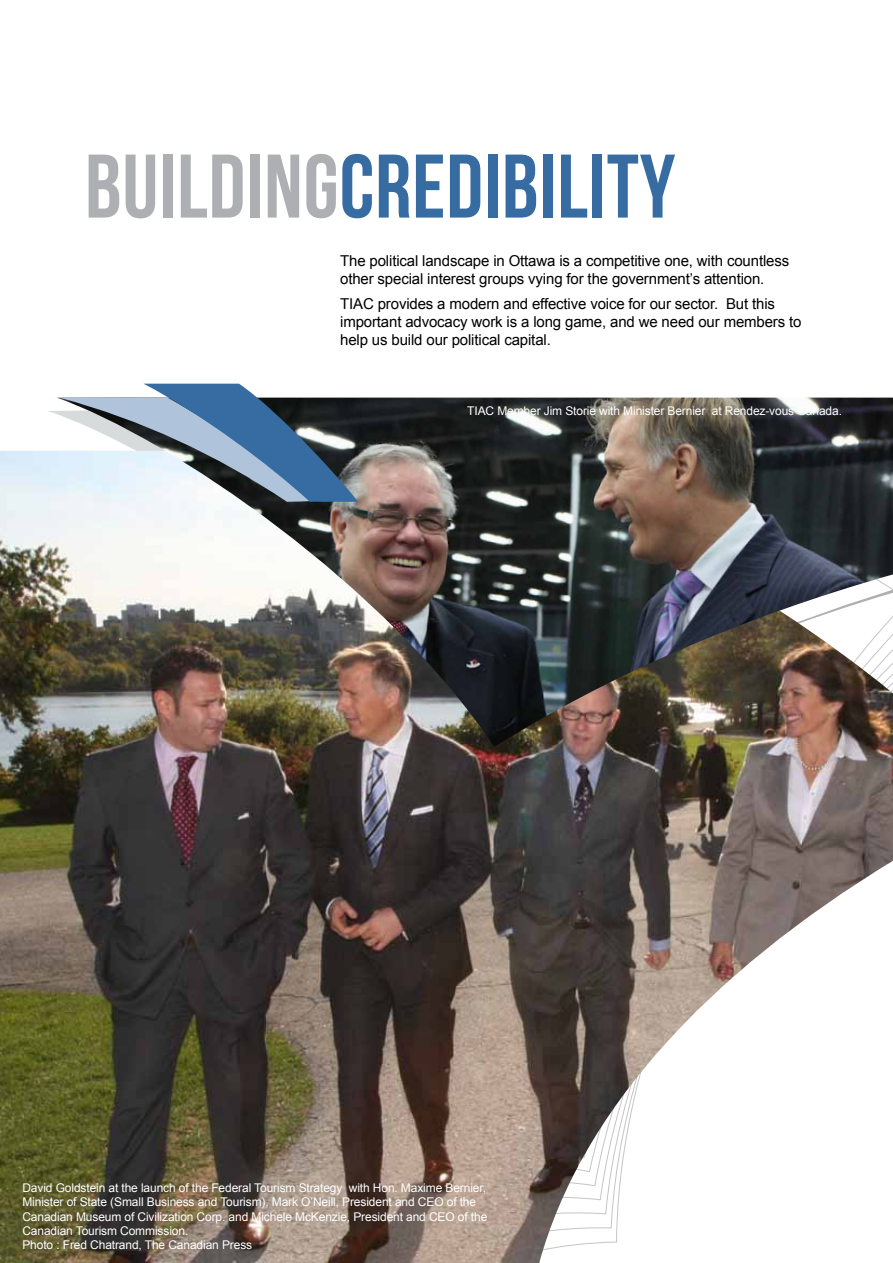
<style>
.page{position:relative;width:893px;height:1263px;background:#fff}
.page>*{position:absolute;margin:0;border:0;box-sizing:border-box;transform-origin:0 0}
.t1{font:90px "Bebas Neue";letter-spacing:.01em;color:#366ca1}
.t2{font:15px/18px "Arial";letter-spacing:-.01em;color:#000}
.t3{font:12px/14.4px "Arial";letter-spacing:-.01em;color:#fff}
.s1{color:#aeafb2}
</style>
<div class="page">
<img style="left:0;top:451px;width:893px;height:812px">
<img style="left:57px;top:398px;width:836px;height:349px">
<svg style="left:59px;top:384px;width:299px;height:118px"></svg>
<h1 class="t1" style="left:85px;top:137px;width:592px"><span class="s1">BUILDING</span>CREDIBILITY</h1>
<p class="t2" style="left:340px;top:252px;width:451px">The political landscape in Ottawa is a competitive one, with countless other special interest groups vying for the government’s attention.</p>
<p class="t2" style="left:340px;top:295px;width:463px">TIAC provides a modern and effective voice for our sector. But this important advocacy work is a long game, and we need our members to help us build our political capital.</p>
<p class="t3" style="left:467px;top:404px;width:376px">TIAC Member Jim Storie with Minister Bernier at Rendez-vous Canada.</p>
<p class="t3" style="left:22px;top:1180px;width:466px">David Goldstein at the launch of the Federal Tourism Strategy with Hon. Maxime Bernier, Minister of State (Small Business and Tourism), Mark O’Neill, President and CEO of the Canadian Museum of Civilization Corp. and Michele McKenzie, President and CEO of the Canadian Tourism Commission.<br>Photo : Fred Chatrand, The Canadian Press</p>
</div>
